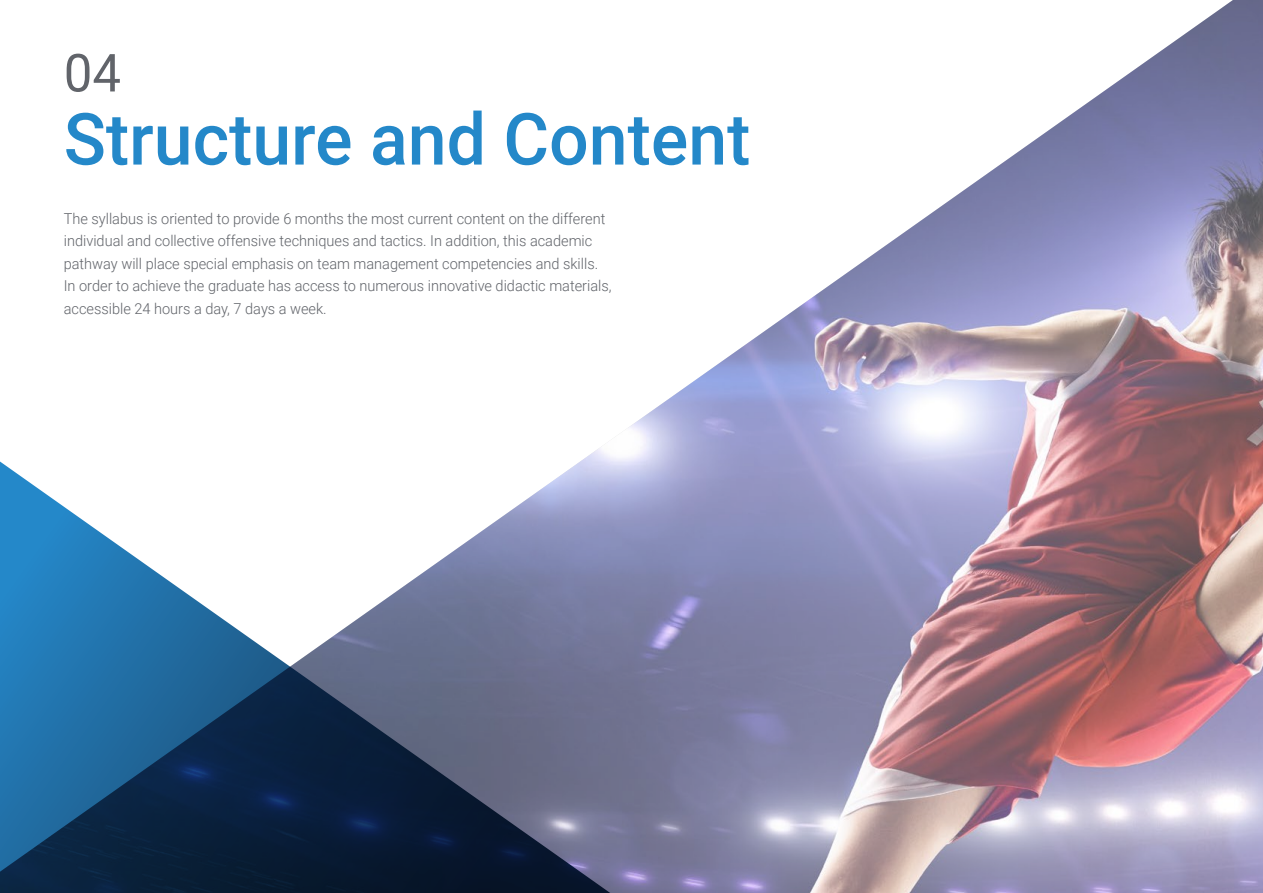
<style>
.page{position:relative;width:1263px;height:893px;background:#fff}
.page>*{position:absolute;margin:0;border:0;box-sizing:border-box;transform-origin:0 0}
.t1{font:500 72px "Roboto";color:#2488c9}
.t2{font:52.5px "Roboto";color:#61646a}
.t3{font:300 15px/22.5px "Roboto";color:#61646a}
</style>
<div class="page">
<img style="left:628px;top:0;width:635px;height:893px">
<svg style="left:0;top:446px;width:640px;height:447px"></svg>
<h2 class="t2" style="left:64px;top:36px;width:59px">04</h2>
<h1 class="t1" style="left:64px;top:89px;width:688px">Structure and Content</h1>
<p class="t3" style="left:64px;top:207px;width:549px">The syllabus is oriented to provide 6 months the most current content on the different individual and collective offensive techniques and tactics. In addition, this academic pathway will place special emphasis on team management competencies and skills.<br>In order to achieve the graduate has access to numerous innovative didactic materials, accessible 24 hours a day, 7 days a week.</p>
</div>
